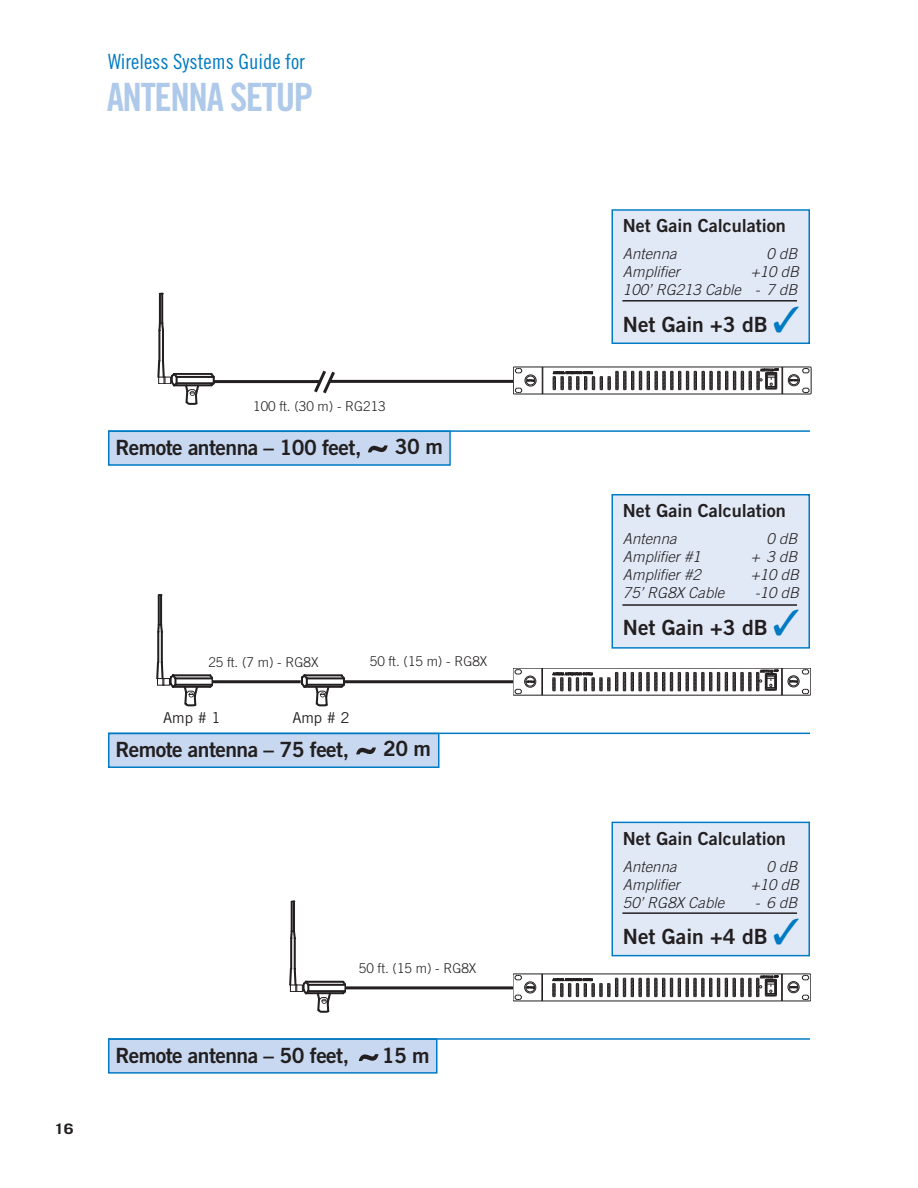
<style>
.page{position:relative;width:918px;height:1188px;background:#fff}
.page>*{position:absolute;margin:0;border:0;box-sizing:border-box;transform-origin:0 0}
.t1{font:54px "Trade Gothic Bold Two";color:#231f20}
.t2{font:39px "Trade Gothic Bold Cond Twenty";letter-spacing:-.035em;color:#aec9e9}
.t3{font:21px "Trade Gothic Bold Two";letter-spacing:-.025em;color:#231f20}
.t4{font:21px "Trade Gothic Bold Two";color:#231f20}
.t5{font:21px "Trade Gothic Cond Eighteen";color:#007bc3}
.t6{font:18px "Trade Gothic Bold Two";color:#231f20}
.t7{font:italic 300 15px/18px "Trade Gothic";letter-spacing:.005em;color:#231f20;text-align:right}
.t8{font:15px "Trade Gothic";color:#231f20}
.t9{font:700 14.4px "Trade Gothic";color:#231f20;scale:1.25 1}
.t10{font:300 13.5px "Trade Gothic";color:#231f20}
.s1{color:#007bc3}
</style>
<div class="page">
<div style="left:525px;top:375px;width:11px;height:11px;border:1px solid #231f20;border-radius:50%"></div>
<svg style="left:542px;top:368px;width:2px;height:26px"></svg>
<hr style="left:514px;top:367px;width:296px;height:1px;background:#231f20">
<hr style="left:514px;top:394px;width:296px;height:1px;background:#231f20">
<svg style="left:513px;top:367px;width:22px;height:27px"></svg>
<svg style="left:553px;top:367px;width:259px;height:27px"></svg>
<hr style="left:108px;top:733px;width:702px;height:1px;background:#007bc3">
<div style="left:110px;top:734px;width:328px;height:32px;background:#c7d8f0"></div>
<div style="left:108px;top:733px;width:331px;height:35px;border:2px solid #007bc3"></div>
<hr style="left:108px;top:1038px;width:702px;height:2px;background:#007bc3">
<div style="left:110px;top:1040px;width:326px;height:32px;background:#c7d8f0"></div>
<div style="left:108px;top:1038px;width:330px;height:36px;border:2px solid #007bc3"></div>
<hr style="left:108px;top:430px;width:702px;height:2px;background:#007bc3">
<div style="left:110px;top:432px;width:339px;height:32px;background:#c7d8f0"></div>
<div style="left:108px;top:431px;width:343px;height:35px;border:2px solid #007bc3"></div>
<div style="left:613px;top:211px;width:195px;height:132px;background:#e1e9f6"></div>
<div style="left:612px;top:209px;width:198px;height:135px;border:2px solid #007bc3"></div>
<hr style="left:622px;top:300px;width:175px;height:2px;background:#231f20">
<div style="left:613px;top:495px;width:195px;height:152px;background:#e1e9f6"></div>
<div style="left:612px;top:494px;width:198px;height:155px;border:2px solid #007bc3"></div>
<hr style="left:622px;top:604px;width:175px;height:2px;background:#231f20">
<div style="left:613px;top:823px;width:195px;height:132px;background:#e1e9f6"></div>
<div style="left:612px;top:822px;width:198px;height:134px;border:2px solid #007bc3"></div>
<hr style="left:622px;top:912px;width:175px;height:2px;background:#231f20">
<hr style="left:214px;top:380px;width:107px;height:3px;background:#231f20">
<hr style="left:330px;top:380px;width:183px;height:3px;background:#231f20">
<svg style="left:311px;top:370px;width:27px;height:24px"></svg>
<div style="left:525px;top:676px;width:11px;height:11px;border:1px solid #231f20;border-radius:50%"></div>
<svg style="left:542px;top:669px;width:1px;height:26px"></svg>
<hr style="left:514px;top:668px;width:296px;height:1px;background:#231f20">
<hr style="left:514px;top:695px;width:296px;height:1px;background:#231f20">
<svg style="left:513px;top:668px;width:21px;height:27px"></svg>
<svg style="left:553px;top:668px;width:258px;height:27px"></svg>
<div style="left:525px;top:982px;width:11px;height:11px;border:1px solid #231f20;border-radius:50%"></div>
<svg style="left:542px;top:975px;width:1px;height:26px"></svg>
<hr style="left:514px;top:974px;width:296px;height:1px;background:#231f20">
<hr style="left:514px;top:1001px;width:296px;height:1px;background:#231f20">
<svg style="left:513px;top:974px;width:21px;height:27px"></svg>
<svg style="left:553px;top:974px;width:258px;height:27px"></svg>
<hr style="left:346px;top:986px;width:167px;height:3px;background:#231f20">
<hr style="left:344px;top:680px;width:169px;height:3px;background:#231f20">
<div style="left:174px;top:373px;width:37px;height:2px;border:1px solid #231f20"></div>
<div style="left:176px;top:376px;width:38px;height:2px;border:1px solid #231f20"></div>
<div style="left:176px;top:382px;width:38px;height:2px;border:1px solid #231f20"></div>
<div style="left:174px;top:384px;width:38px;height:2px;border:1px solid #231f20"></div>
<svg style="left:209px;top:373px;width:5px;height:14px"></svg>
<svg style="left:172px;top:373px;width:28px;height:32px"></svg>
<div style="left:161px;top:293px;width:2px;height:31px;border:1px solid #231f20"></div>
<div style="left:162px;top:330px;width:2px;height:31px;border:1px solid #231f20"></div>
<div style="left:159px;top:293px;width:2px;height:31px;border:1px solid #231f20"></div>
<svg style="left:158px;top:322px;width:6px;height:9px"></svg>
<div style="left:158px;top:330px;width:2px;height:31px;border:1px solid #231f20"></div>
<svg style="left:157px;top:360px;width:8px;height:18px"></svg>
<div style="left:163px;top:377px;width:8px;height:7px;border:1px solid #231f20"></div>
<div style="left:158px;top:377px;width:8px;height:7px;border:1px solid #231f20"></div>
<div style="left:172px;top:675px;width:38px;height:1px;border:1px solid #231f20"></div>
<div style="left:175px;top:677px;width:38px;height:2px;border:1px solid #231f20"></div>
<div style="left:175px;top:684px;width:38px;height:2px;border:1px solid #231f20"></div>
<div style="left:172px;top:686px;width:39px;height:2px;border:1px solid #231f20"></div>
<svg style="left:170px;top:675px;width:7px;height:13px"></svg>
<svg style="left:208px;top:675px;width:5px;height:13px"></svg>
<svg style="left:183px;top:686px;width:16px;height:21px"></svg>
<div style="left:160px;top:594px;width:2px;height:31px;border:1px solid #231f20"></div>
<div style="left:161px;top:631px;width:2px;height:32px;border:1px solid #231f20"></div>
<div style="left:158px;top:594px;width:2px;height:31px;border:1px solid #231f20"></div>
<svg style="left:157px;top:624px;width:6px;height:9px"></svg>
<div style="left:157px;top:631px;width:2px;height:32px;border:1px solid #231f20"></div>
<svg style="left:156px;top:661px;width:8px;height:19px"></svg>
<div style="left:162px;top:678px;width:8px;height:7px;border:1px solid #231f20"></div>
<div style="left:157px;top:678px;width:7px;height:7px;border:1px solid #231f20"></div>
<div style="left:304px;top:675px;width:38px;height:1px;border:1px solid #231f20"></div>
<div style="left:306px;top:677px;width:38px;height:2px;border:1px solid #231f20"></div>
<div style="left:306px;top:684px;width:38px;height:2px;border:1px solid #231f20"></div>
<div style="left:304px;top:686px;width:38px;height:2px;border:1px solid #231f20"></div>
<svg style="left:302px;top:675px;width:7px;height:13px"></svg>
<svg style="left:340px;top:675px;width:4px;height:13px"></svg>
<svg style="left:315px;top:686px;width:15px;height:21px"></svg>
<hr style="left:213px;top:680px;width:88px;height:3px;background:#231f20">
<div style="left:305px;top:981px;width:38px;height:2px;border:1px solid #231f20"></div>
<div style="left:308px;top:984px;width:38px;height:2px;border:1px solid #231f20"></div>
<div style="left:308px;top:990px;width:38px;height:2px;border:1px solid #231f20"></div>
<div style="left:305px;top:992px;width:38px;height:2px;border:1px solid #231f20"></div>
<svg style="left:303px;top:981px;width:7px;height:14px"></svg>
<svg style="left:341px;top:981px;width:5px;height:14px"></svg>
<svg style="left:316px;top:992px;width:16px;height:21px"></svg>
<div style="left:293px;top:901px;width:2px;height:31px;border:1px solid #231f20"></div>
<div style="left:294px;top:938px;width:2px;height:31px;border:1px solid #231f20"></div>
<div style="left:291px;top:901px;width:2px;height:31px;border:1px solid #231f20"></div>
<svg style="left:290px;top:930px;width:6px;height:9px"></svg>
<div style="left:290px;top:938px;width:2px;height:31px;border:1px solid #231f20"></div>
<svg style="left:289px;top:968px;width:8px;height:18px"></svg>
<div style="left:295px;top:984px;width:8px;height:8px;border:1px solid #231f20"></div>
<div style="left:290px;top:984px;width:7px;height:8px;border:1px solid #231f20"></div>
<h3 class="t5" style="left:108px;top:54px;width:199px">Wireless Systems Guide for</h3>
<h2 class="t2" style="left:107px;top:83px;width:208px">ANTENNA SETUP</h2>
<p class="t10" style="left:253px;top:401px;width:134px">100 ft. (30 m) - RG213</p>
<h3 class="t3" style="left:115px;top:440px;width:248px">Remote antenna – 100 feet,</h3>
<h1 class="t1" style="left:370px;top:445px;width:17px">˜</h1>
<h3 class="t3" style="left:395px;top:439px;width:49px">30 m</h3>
<p class="t10" style="left:208px;top:657px;width:112px">25 ft. (7 m) - RG8X</p>
<p class="t10" style="left:370px;top:657px;width:119px">50 ft. (15 m) - RG8X</p>
<p class="t8" style="left:163px;top:712px;width:59px">Amp # 1</p>
<p class="t8" style="left:292px;top:712px;width:59px">Amp # 2</p>
<h3 class="t3" style="left:115px;top:742px;width:235px">Remote antenna – 75 feet,</h3>
<h1 class="t1" style="left:359px;top:747px;width:17px">˜</h1>
<h3 class="t3" style="left:383px;top:741px;width:49px">20 m</h3>
<p class="t9" style="left:54px;top:1124px;width:17px">16</p>
<p class="t10" style="left:359px;top:963px;width:119px">50 ft. (15 m) - RG8X</p>
<h3 class="t3" style="left:115px;top:1047px;width:235px">Remote antenna – 50 feet,</h3>
<h1 class="t1" style="left:361px;top:1054px;width:17px">˜</h1>
<h3 class="t3" style="left:382px;top:1048px;width:49px">15 m</h3>
<p class="t6" style="left:623px;top:219px;width:164px">Net Gain Calculation</p>
<p class="t7" style="left:623px;top:246px;width:58px">Antenna</p>
<p class="t7" style="left:767px;top:246px;width:35px">0 dB</p>
<p class="t7" style="left:623px;top:264px;width:61px">Amplifier</p>
<p class="t7" style="left:623px;top:264px;width:181px">+10 dB<br>100’ RG213 Cable - 7 dB</p>
<h3 class="t4" style="left:623px;top:317px;width:178px">Net Gain +3 dB <span class="s1">✓</span></h3>
<p class="t6" style="left:623px;top:504px;width:164px">Net Gain Calculation</p>
<p class="t7" style="left:623px;top:531px;width:58px">Antenna</p>
<p class="t7" style="left:767px;top:531px;width:35px">0 dB</p>
<p class="t7" style="left:623px;top:549px;width:82px">Amplifier #1</p>
<p class="t7" style="left:751px;top:549px;width:51px">+ 3 dB</p>
<p class="t7" style="left:623px;top:567px;width:82px">Amplifier #2</p>
<p class="t7" style="left:751px;top:567px;width:53px">+10 dB</p>
<p class="t7" style="left:623px;top:585px;width:106px">75’ RG8X Cable</p>
<p class="t7" style="left:755px;top:585px;width:49px">-10 dB</p>
<h3 class="t4" style="left:623px;top:620px;width:178px">Net Gain +3 dB <span class="s1">✓</span></h3>
<p class="t6" style="left:623px;top:832px;width:164px">Net Gain Calculation</p>
<p class="t7" style="left:623px;top:859px;width:58px">Antenna</p>
<p class="t7" style="left:767px;top:859px;width:35px">0 dB</p>
<p class="t7" style="left:623px;top:877px;width:61px">Amplifier</p>
<p class="t7" style="left:751px;top:877px;width:53px">+10 dB</p>
<p class="t7" style="left:623px;top:895px;width:106px">50’ RG8X Cable</p>
<p class="t7" style="left:755px;top:895px;width:47px">- 6 dB</p>
<h3 class="t4" style="left:623px;top:929px;width:178px">Net Gain +4 dB <span class="s1">✓</span></h3>
</div>
